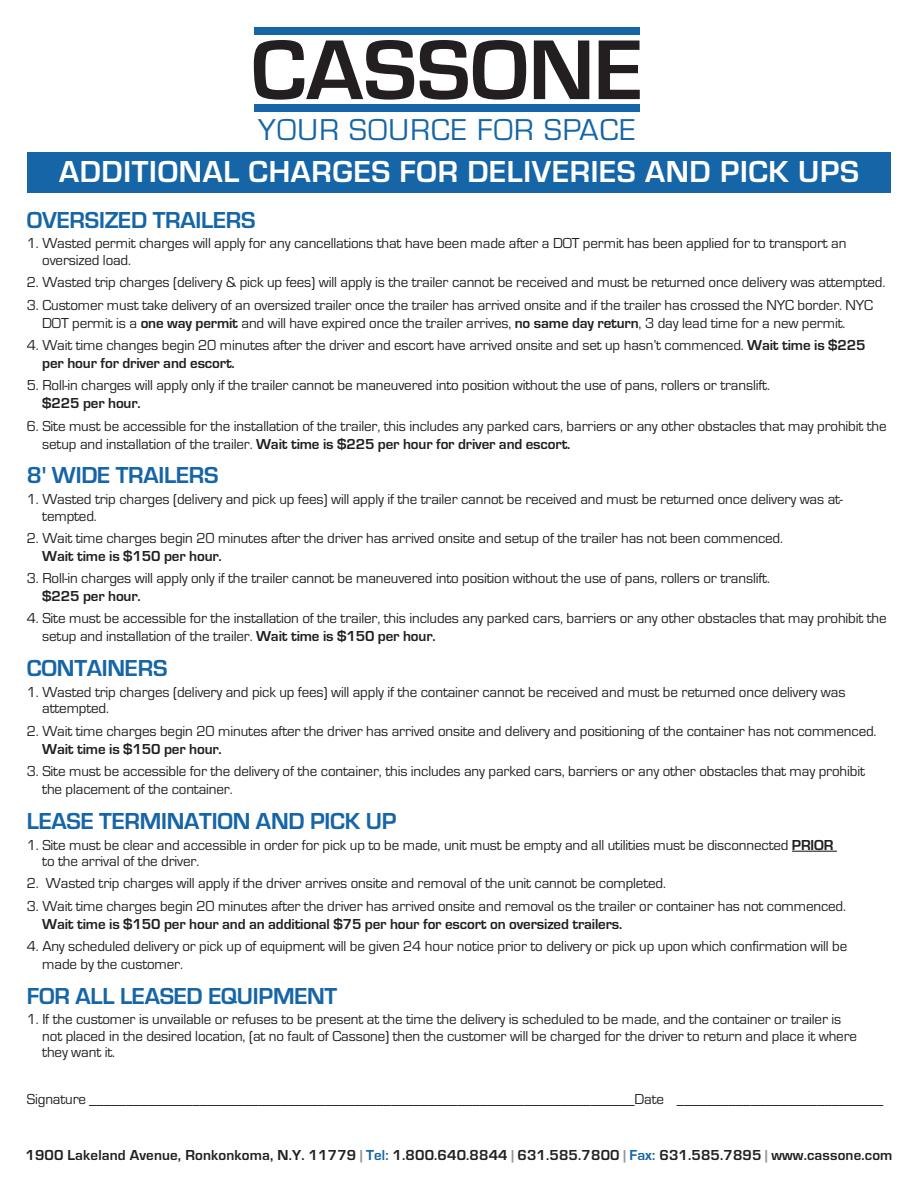
<style>
.page{position:relative;width:918px;height:1188px;background:#fff}
.page>*{position:absolute;margin:0;border:0;box-sizing:border-box;transform-origin:0 0}
.t1{font:700 31.5px "Eurostile";letter-spacing:.02em;color:#fff}
.t2{font:31.35px "Eurostile";letter-spacing:.04em;color:#1565a7}
.t3{font:700 24px "Eurostile";letter-spacing:-.01em;color:#1565a7}
.t4{font:15px/16.5px "Eurostile";letter-spacing:-.01em;color:#231f20}
.t5{font:700 15px "Eurostile";letter-spacing:-.01em;color:#231f20}
.t6{font:700 15px "Eurostile";letter-spacing:.01em;color:#231f20}
.s1{font-weight:700}
.s2{color:#939598}
.s3{color:#1565a7}
</style>
<div class="page">
<div style="left:254px;top:105px;width:386px;height:7px;background:#1665a8"></div>
<div style="left:254px;top:27px;width:386px;height:8px;background:#1665a8"></div>
<svg style="left:254px;top:40px;width:160px;height:60px"></svg>
<svg style="left:420px;top:40px;width:106px;height:60px"></svg>
<svg style="left:534px;top:41px;width:55px;height:58px"></svg>
<svg style="left:599px;top:41px;width:41px;height:58px"></svg>
<div style="left:27px;top:152px;width:864px;height:41px;background:#1565a7"></div>
<hr style="left:792px;top:851px;width:45px;height:1px;background:#231f20">
<h2 class="t2" style="left:258px;top:111px;width:379px">YOUR SOURCE FOR SPACE</h2>
<h1 class="t1" style="left:59px;top:153px;width:801px">ADDITIONAL CHARGES FOR DELIVERIES AND PICK UPS</h1>
<h3 class="t3" style="left:27px;top:205px;width:230px">OVERSIZED TRAILERS</h3>
<p class="t4" style="left:42px;top:235px;width:806px;text-indent:-15px">1. Wasted permit charges will apply for any cancellations that have been made after a DOT permit has been applied for to transport an oversized load.</p>
<p class="t4" style="left:27px;top:274px;width:860px">2. Wasted trip charges (delivery &amp; pick up fees) will apply is the trailer cannot be received and must be returned once delivery was attempted.</p>
<p class="t4" style="left:42px;top:295px;width:832px;line-height:18px;text-indent:-15px">3. Customer must take delivery of an oversized trailer once the trailer has arrived onsite and if the trailer has crossed the NYC border. NYC<br>DOT permit is a <span class="s1">one way permit</span> and will have expired once the trailer arrives, <span class="s1">no same day return</span>, 3 day lead time for a new permit.</p>
<p class="t4" style="left:42px;top:336px;width:825px;line-height:18px;text-indent:-15px">4. Wait time changes begin 20 minutes after the driver and escort have arrived onsite and set up hasn’t commenced. <span class="s1">Wait time is $225 per hour for driver and escort.</span></p>
<p class="t4" style="left:27px;top:377px;width:745px">5. Roll-in charges will apply only if the trailer cannot be maneuvered into position without the use of pans, rollers or translift.</p>
<p class="t5" style="left:42px;top:394px;width:100px">$225 per hour.</p>
<p class="t4" style="left:42px;top:416px;width:846px;line-height:18px;text-indent:-15px">6. Site must be accessible for the installation of the trailer, this includes any parked cars, barriers or any other obstacles that may prohibit the setup and installation of the trailer. <span class="s1">Wait time is $225 per hour for driver and escort.</span></p>
<h3 class="t3" style="left:27px;top:461px;width:193px">8' WIDE TRAILERS</h3>
<p class="t4" style="left:42px;top:491px;width:802px;text-indent:-15px">1. Wasted trip charges (delivery and pick up fees) will apply if the trailer cannot be received and must be returned once delivery was at&shy;tempted.</p>
<p class="t4" style="left:27px;top:529px;width:758px">2. Wait time charges begin 20 minutes after the driver has arrived onsite and setup of the trailer has not been commenced.</p>
<p class="t5" style="left:42px;top:547px;width:181px">Wait time is $150 per hour.</p>
<p class="t4" style="left:27px;top:570px;width:745px">3. Roll-in charges will apply only if the trailer cannot be maneuvered into position without the use of pans, rollers or translift.</p>
<p class="t5" style="left:42px;top:587px;width:100px">$225 per hour.</p>
<p class="t4" style="left:42px;top:609px;width:846px;line-height:18px;text-indent:-15px">4. Site must be accessible for the installation of the trailer, this includes any parked cars, barriers or any other obstacles that may prohibit the setup and installation of the trailer. <span class="s1">Wait time is $150 per hour.</span></p>
<h3 class="t3" style="left:27px;top:654px;width:142px">CONTAINERS</h3>
<p class="t4" style="left:42px;top:684px;width:805px;text-indent:-15px">1. Wasted trip charges (delivery and pick up fees) will apply if the container cannot be received and must be returned once delivery was attempted.</p>
<p class="t4" style="left:27px;top:722px;width:851px">2. Wait time charges begin 20 minutes after the driver has arrived onsite and delivery and positioning of the container has not commenced.</p>
<p class="t5" style="left:42px;top:740px;width:181px">Wait time is $150 per hour.</p>
<p class="t4" style="left:42px;top:762px;width:824px;line-height:18px;text-indent:-15px">3. Site must be accessible for the delivery of the container, this includes any parked cars, barriers or any other obstacles that may prohibit the placement of the container.</p>
<h3 class="t3" style="left:27px;top:806px;width:371px">LEASE TERMINATION AND PICK UP</h3>
<p class="t4" style="left:42px;top:836px;width:793px;text-indent:-15px">1. Site must be clear and accessible in order for pick up to be made, unit must be empty and all utilities must be disconnected <span class="s1">PRIOR </span>to the arrival of the driver.</p>
<p class="t4" style="left:27px;top:875px;width:641px">2. Wasted trip charges will apply if the driver arrives onsite and removal of the unit cannot be completed.</p>
<p class="t4" style="left:27px;top:897px;width:821px">3. Wait time charges begin 20 minutes after the driver has arrived onsite and removal os the trailer or container has not commenced.</p>
<p class="t5" style="left:42px;top:915px;width:582px">Wait time is $150 per hour and an additional $75 per hour for escort on oversized trailers.</p>
<p class="t4" style="left:42px;top:937px;width:807px;line-height:18px;text-indent:-15px">4. Any scheduled delivery or pick up of equipment will be given 24 hour notice prior to delivery or pick up upon which confirmation will be made by the customer.</p>
<h3 class="t3" style="left:27px;top:981px;width:312px">FOR ALL LEASED EQUIPMENT</h3>
<p class="t4" style="left:42px;top:1011px;width:816px;text-indent:-15px">1. If the customer is unvailable or refuses to be present at the time the delivery is scheduled to be made, and the container or trailer is not placed in the desired location, (at no fault of Cassone) then the customer will be charged for the driver to return and place it where they want it.</p>
<p class="t4" style="left:27px;top:1090px;width:858px">Signature __________________________________________________________________________Date ____________________________</p>
<p class="t6" style="left:25px;top:1146px;width:869px">1900 Lakeland Avenue, Ronkonkoma, N.Y. 11779 <span class="s2">|</span> <span class="s3">Tel:</span> 1.800.640.8844 <span class="s2">|</span> 631.585.7800 <span class="s2">|</span> <span class="s3">Fax:</span> 631.585.7895 <span class="s2">|</span> www.cassone.com</p>
</div>
